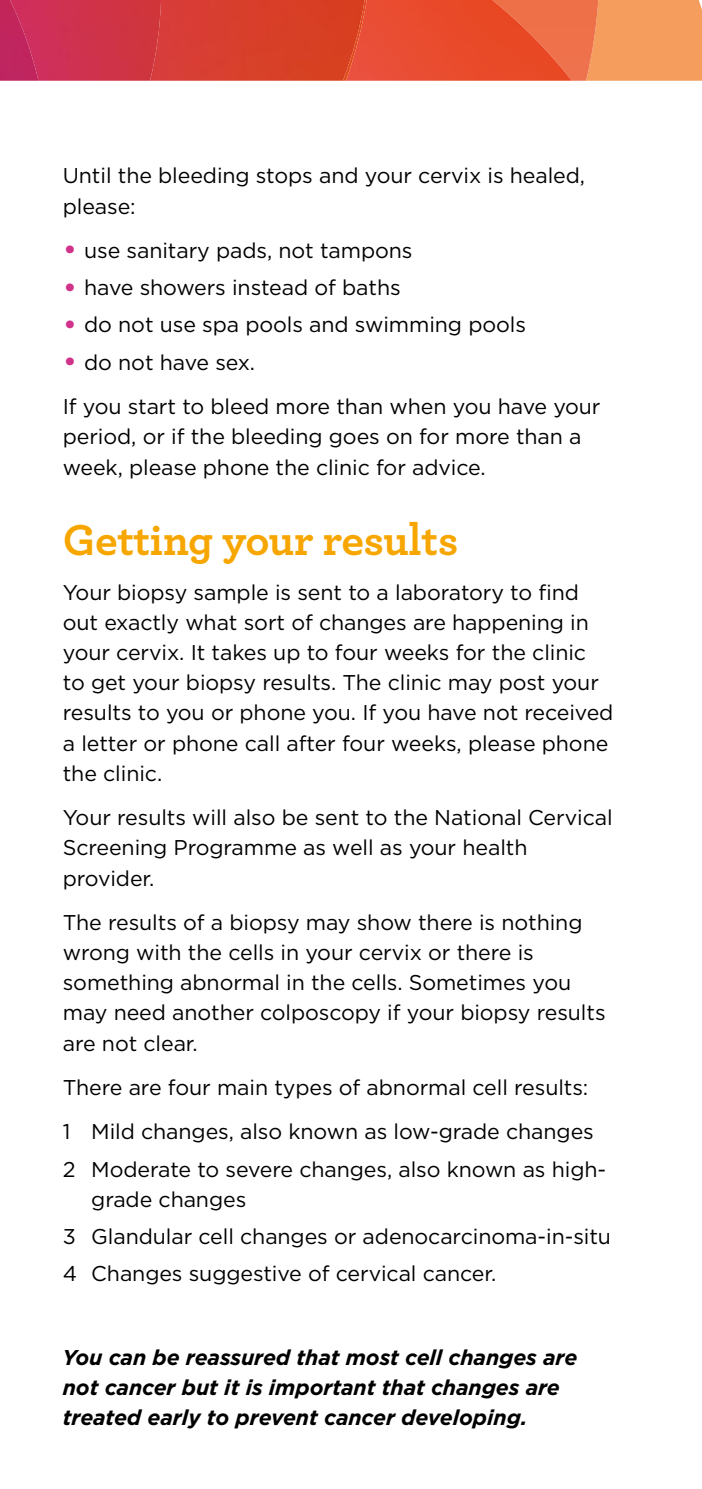
<style>
.page{position:relative;width:702px;height:1489px;background:#fff}
.page>*{position:absolute;margin:0;border:0;box-sizing:border-box;transform-origin:0 0}
.t1{font:700 45.25px "Archer";letter-spacing:-.01em;color:#f7a600}
.t2{font:21.25px/30.2px "Gotham";letter-spacing:-.005em;color:#000}
.t3{font:italic 700 21.25px/30.2px "Gotham";letter-spacing:-.005em;color:#000}
.s1{font-size:30.25px;color:#d1338a}
</style>
<div class="page">
<img style="left:572px;top:0;width:14px;height:81px">
<img style="left:366px;top:0;width:206px;height:81px">
<img style="left:364px;top:0;width:2px;height:81px">
<img style="left:161px;top:0;width:203px;height:81px">
<img style="left:38px;top:0;width:123px;height:81px">
<img style="left:0;top:0;width:38px;height:81px">
<svg style="left:586px;top:0;width:116px;height:81px;background:#f39a5b"></svg>
<p class="t2" style="left:63px;top:160px;width:524px">Until the bleeding stops and your cervix is healed, please:</p>
<p class="t2" style="left:63px;top:235px;width:351px"><span class="s1">•</span> use sanitary pads, not tampons</p>
<p class="t2" style="left:63px;top:272px;width:339px"><span class="s1">•</span> have showers instead of baths</p>
<p class="t2" style="left:63px;top:309px;width:464px"><span class="s1">•</span> do not use spa pools and swimming pools</p>
<p class="t2" style="left:63px;top:339px;width:539px;line-height:44.5px"><span class="s1">•</span> do not have sex.<br>If you start to bleed more than when you have your</p>
<p class="t2" style="left:63px;top:421px;width:520px">period, or if the bleeding goes on for more than a week, please phone the clinic for advice.</p>
<h1 class="t1" style="left:63px;top:504px;width:397px">Getting your results</h1>
<p class="t2" style="left:63px;top:576px;width:552px">Your biopsy sample is sent to a laboratory to find out exactly what sort of changes are happening in your cervix. It takes up to four weeks for the clinic<br>to get your biopsy results. The clinic may post your results to you or phone you. If you have not received a letter or phone call after four weeks, please phone the clinic.</p>
<p class="t2" style="left:63px;top:802px;width:551px">Your results will also be sent to the National Cervical<br>Screening Programme as well as your health provider.</p>
<p class="t2" style="left:63px;top:906px;width:544px">The results of a biopsy may show there is nothing wrong with the cells in your cervix or there is something abnormal in the cells. Sometimes you may need another colposcopy if your biopsy results are not clear.</p>
<p class="t2" style="left:63px;top:1064px;width:532px;line-height:44.5px">There are four main types of abnormal cell results:<br>1 Mild changes, also known as low-grade changes</p>
<p class="t2" style="left:91px;top:1153px;width:516px;text-indent:-28px">2 Moderate to severe changes, also known as high&shy;grade changes</p>
<p class="t2" style="left:63px;top:1217px;width:549px;line-height:37.2px">3 Glandular cell changes or adenocarcinoma-in-situ<br>4 Changes suggestive of cervical cancer.</p>
<p class="t3" style="left:63px;top:1342px;width:516px">You can be reassured that most cell changes are not cancer but it is important that changes are treated early to prevent cancer developing.</p>
</div>
